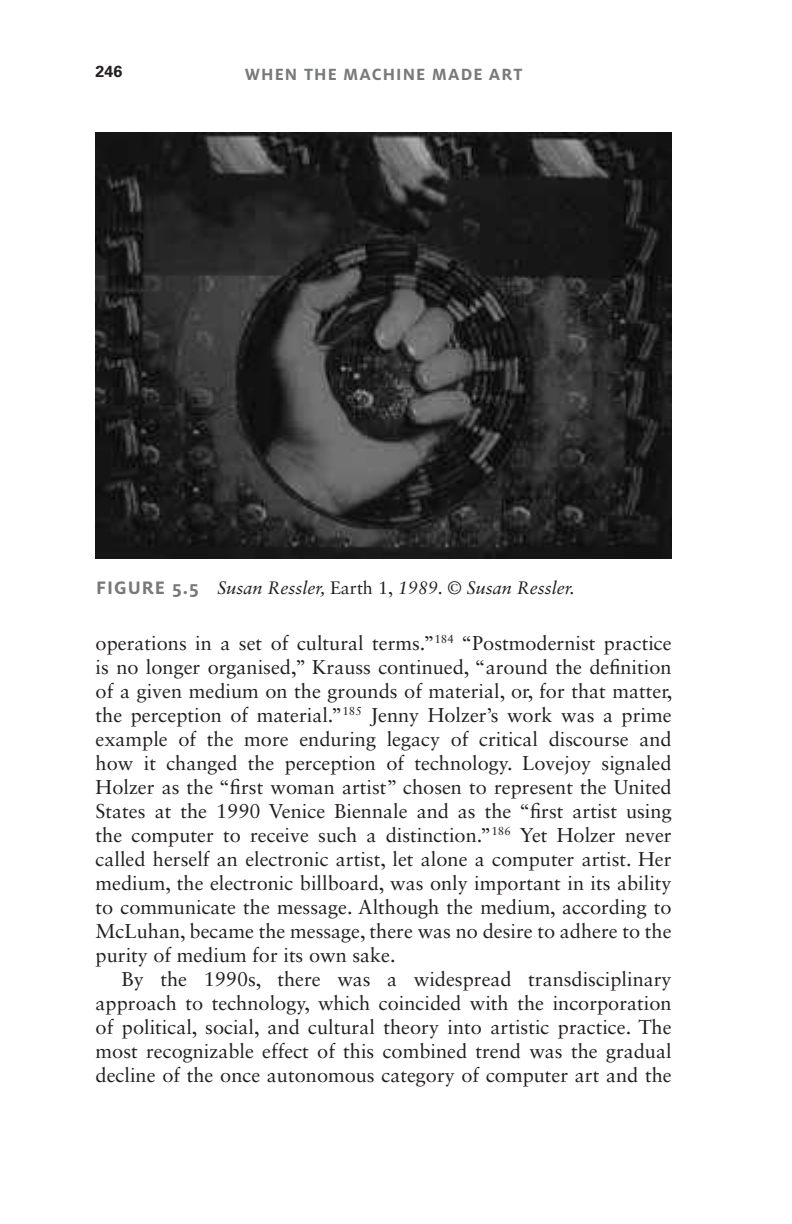
<style>
.page{position:relative;width:792px;height:1224px;background:#fff}
.page>*{position:absolute;margin:0;border:0;box-sizing:border-box;transform-origin:0 0}
._0_Para_indent{font:20px/24px "Sabon LT Std";color:#231f20;text-align:justify}
.Fig_Cap{font:italic 18px "Sabon LT Std";color:#231f20}
.t1{font:700 18px "Milo OT";letter-spacing:.06em;color:#77797b}
.t2{font:700 16px "Univers LT Std";color:#231f20}
.s1{font-family:"Milo OT";font-weight:700;font-style:normal;font-size:20px;color:#77797b}
.s2{font-style:normal}
</style>
<div class="page">
<img style="left:96px;top:132px;width:576px;height:426px">
<p class="t2" style="left:96px;top:62px;width:28px">246</p>
<p class="t1" style="left:245px;top:64px;width:29px">WHEN</p>
<p class="t1" style="left:304px;top:64px;width:12px">THE</p>
<p class="t1" style="left:343px;top:64px;width:28px">MACHINE</p>
<p class="t1" style="left:432px;top:64px;width:29px">MADE</p>
<p class="t1" style="left:489px;top:64px;width:24px">ART</p>
<p class="Fig_Cap" style="left:96px;top:577px;width:480px"><span class="s1">FIGURE 5.5</span> Susan Ressler, <span class="s2">Earth 1,</span> 1989. © Susan Ressler.</p>
<p class="_0_Para_indent" style="left:96px;top:630px;width:578px">operations in a set of cultural terms.”<sup>184</sup> “Postmodernist practice is no longer organised,” Krauss continued, “around the definition of a given medium on the grounds of material, or, for that matter, the perception of material.”<sup>185</sup> Jenny Holzer’s work was a prime example of the more enduring legacy of critical discourse and how it changed the perception of technology. Lovejoy signaled Holzer as the “first woman artist” chosen to represent the United States at the 1990 Venice Biennale and as the “first artist using the computer to receive such a distinction.”<sup>186</sup> Yet Holzer never called herself an electronic artist, let alone a computer artist. Her medium, the electronic billboard, was only important in its ability to communicate the message. Although the medium, according to McLuhan, became the message, there was no desire to adhere to the purity of medium for its own sake.</p>
<p class="_0_Para_indent" style="left:96px;top:966px;width:578px;text-indent:26px">By the 1990s, there was a widespread transdisciplinary approach to technology, which coincided with the incorporation of political, social, and cultural theory into artistic practice. The most recognizable effect of this combined trend was the gradual decline of the once autonomous category of computer art and the</p>
</div>
